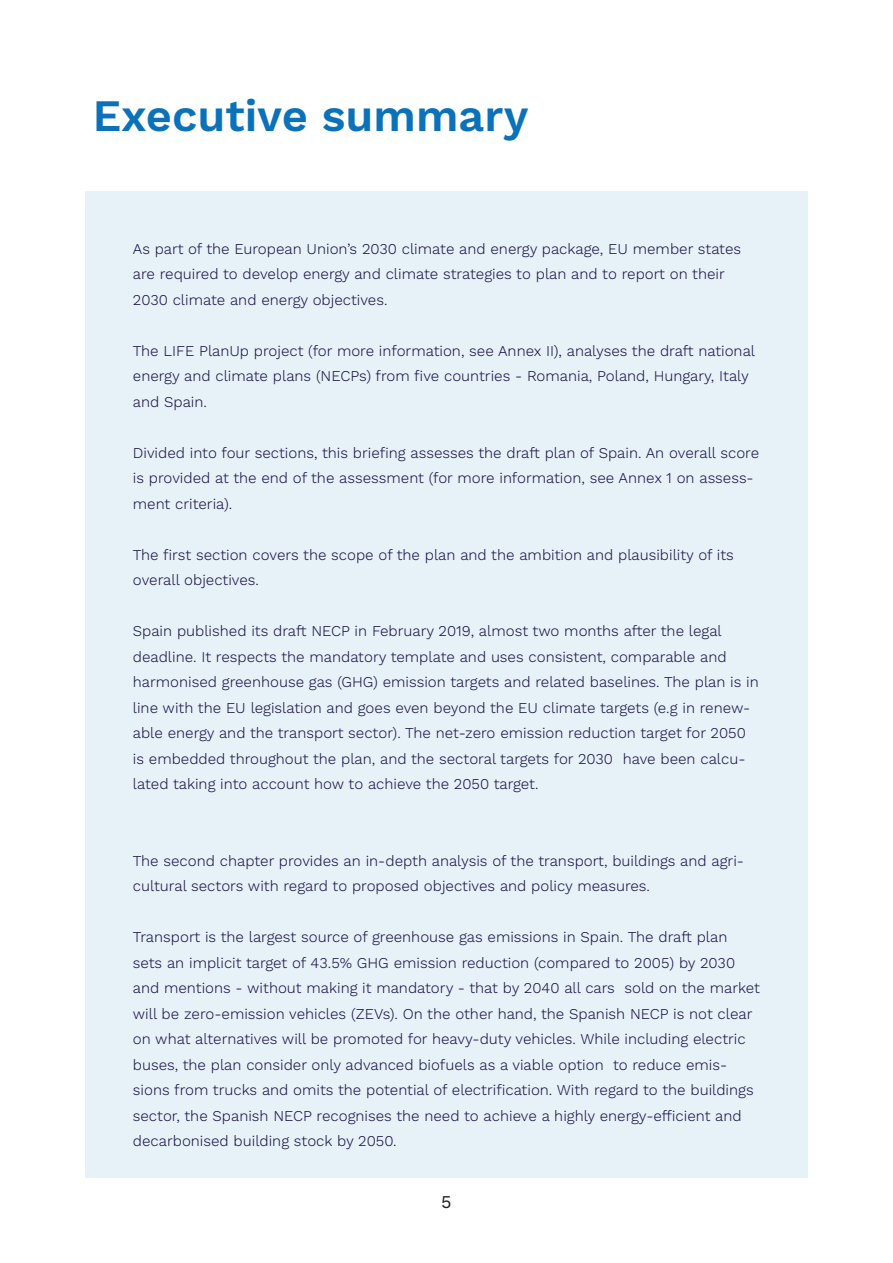
<style>
.page{position:relative;width:893px;height:1263px;background:#fff}
.page>*{position:absolute;margin:0;border:0;box-sizing:border-box;transform-origin:0 0}
.t1{font:600 45px "Work Sans";color:#0b72ba}
.t2{font:18px "Work Sans";color:#231f20}
.t3{font:300 15px/25.5px "Work Sans";color:#191346}
</style>
<div class="page">
<div style="left:85px;top:191px;width:723px;height:987px;background:#e7f1f8"></div>
<p class="t1" style="left:93px;top:89px;width:437px">Executive summary</p>
<p class="t3" style="left:133px;top:237px;width:610px">As part of the European Union’s 2030 climate and energy package, EU member states are required to develop energy and climate strategies to plan and to report on their<br>2030 climate and energy objectives.</p>
<p class="t3" style="left:133px;top:339px;width:624px">The LIFE PlanUp project (for more information, see Annex II), analyses the draft national energy and climate plans (NECPs) from five countries - Romania, Poland, Hungary, Italy and Spain.</p>
<p class="t3" style="left:133px;top:441px;width:628px">Divided into four sections, this briefing assesses the draft plan of Spain. An overall score is provided at the end of the assessment (for more information, see Annex 1 on assess&shy;ment criteria).</p>
<p class="t3" style="left:133px;top:543px;width:603px">The first section covers the scope of the plan and the ambition and plausibility of its overall objectives.</p>
<p class="t3" style="left:133px;top:619px;width:627px">Spain published its draft NECP in February 2019, almost two months after the legal deadline. It respects the mandatory template and uses consistent, comparable and harmonised greenhouse gas (GHG) emission targets and related baselines. The plan is in line with the EU legislation and goes even beyond the EU climate targets (e.g in renew&shy;able energy and the transport sector). The net-zero emission reduction target for 2050 is embedded throughout the plan, and the sectoral targets for 2030 have been calcu&shy;lated taking into account how to achieve the 2050 target.</p>
<p class="t3" style="left:133px;top:849px;width:613px">The second chapter provides an in-depth analysis of the transport, buildings and agri&shy;cultural sectors with regard to proposed objectives and policy measures.</p>
<p class="t3" style="left:133px;top:925px;width:629px">Transport is the largest source of greenhouse gas emissions in Spain. The draft plan sets an implicit target of 43.5% GHG emission reduction (compared to 2005) by 2030 and mentions - without making it mandatory - that by 2040 all cars sold on the market will be zero-emission vehicles (ZEVs). On the other hand, the Spanish NECP is not clear on what alternatives will be promoted for heavy-duty vehicles. While including electric buses, the plan consider only advanced biofuels as a viable option to reduce emis&shy;sions from trucks and omits the potential of electrification. With regard to the buildings sector, the Spanish NECP recognises the need to achieve a highly energy-efficient and decarbonised building stock by 2050.</p>
<p class="t2" style="left:441px;top:1191px;width:12px">5</p>
</div>
